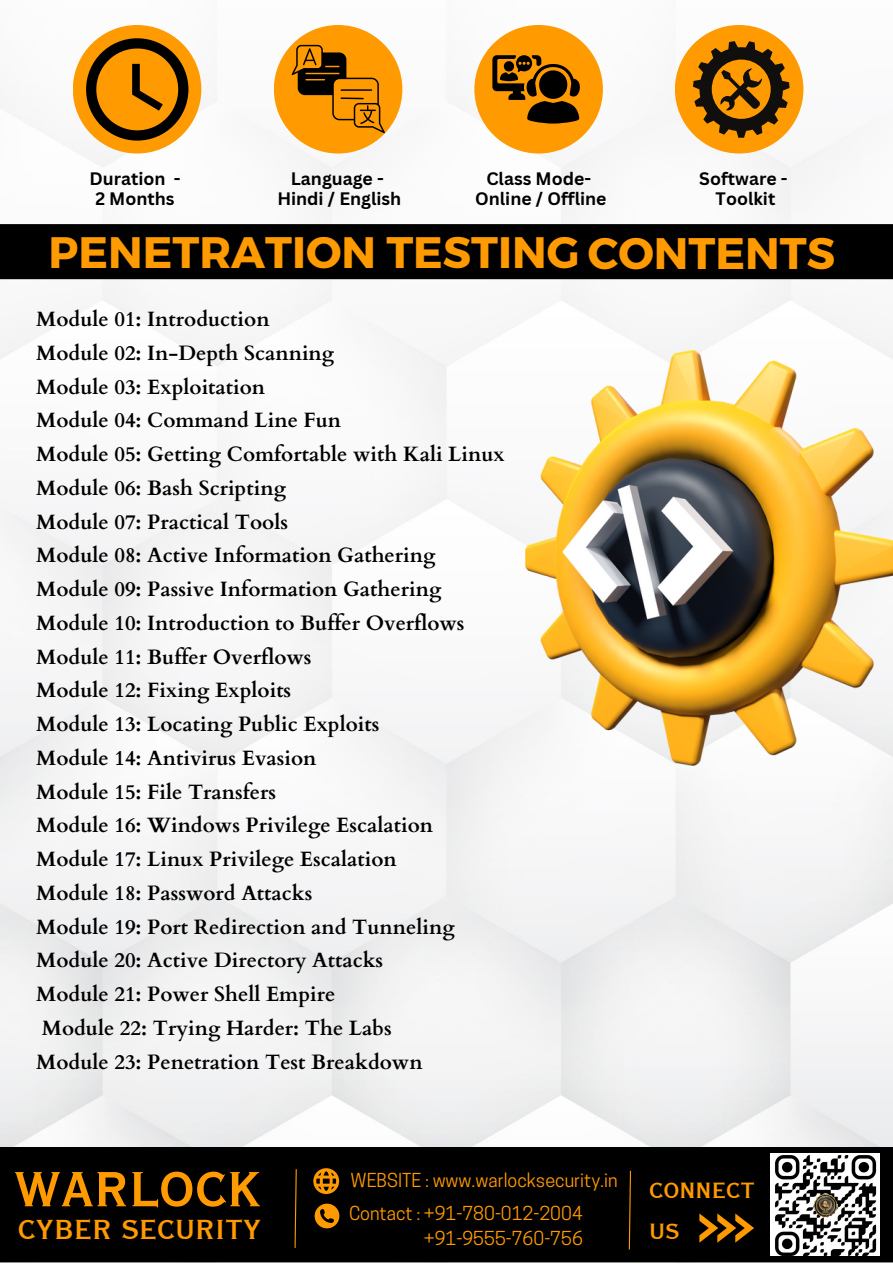
<style>
.page{position:relative;width:893px;height:1264px;background:#fff}
.page>*{position:absolute;margin:0;border:0;box-sizing:border-box;transform-origin:0 0}
.t1{font:65.1px "Copperplate Gothic LT Pro 30 BC";color:#ff9a00}
.t2{font:700 43.95px "Montserrat";color:#ff9a00}
.t3{font:36px "Copperplate Gothic LT Pro 30 BC";color:#ff9a00}
.t4{font:28.8px "Copperplate Gothic LT Pro 30 BC";color:#ff9a00}
.t5{font:700 20.7px "Cardo";color:#000}
.t6{font:18.15px "Cooper Hewitt";color:#ff9a00}
.t7{font:700 17.55px "Canva Sans";color:#000}
.s1{font-size:44.1px}
</style>
<div class="page">
<img style="left:0;top:25px;width:892px;height:1121px">
<div style="left:73px;top:25px;width:128px;height:128px;background:#ff9a00;border-radius:50%"></div>
<div style="left:274px;top:25px;width:128px;height:128px;background:#ff9a00;border-radius:50%"></div>
<div style="left:474px;top:25px;width:129px;height:128px;background:#ff9a00;border-radius:50%"></div>
<div style="left:674px;top:25px;width:129px;height:128px;background:#ff9a00;border-radius:50%"></div>
<svg style="left:86px;top:38px;width:102px;height:103px"></svg>
<svg style="left:291px;top:45px;width:94px;height:88px"></svg>
<svg style="left:492px;top:55px;width:88px;height:69px"></svg>
<svg style="left:693px;top:41px;width:96px;height:97px"></svg>
<div style="left:0;top:224px;width:892px;height:55px;background:#000"></div>
<div style="left:0;top:1146px;width:892px;height:116px;background:#000"></div>
<svg style="left:294px;top:1169px;width:3px;height:79px"></svg>
<svg style="left:628px;top:1170px;width:3px;height:80px"></svg>
<svg style="left:314px;top:1203px;width:25px;height:25px"></svg>
<svg style="left:313px;top:1168px;width:26px;height:25px"></svg>
<img style="left:770px;top:1153px;width:109px;height:102px">
<svg style="left:699px;top:1213px;width:55px;height:29px"></svg>
<img style="left:525px;top:350px;width:367px;height:415px">
<p class="t7" style="left:699px;top:167px;width:90px">Software -</p>
<p class="t7" style="left:715px;top:186px;width:61px">Toolkit</p>
<p class="t2" style="left:49px;top:224px;width:787px">PENETRATION TESTING <span class="s1">CONTENTS</span></p>
<p class="t7" style="left:89px;top:167px;width:93px">Duration -</p>
<p class="t7" style="left:95px;top:186px;width:81px">2 Months</p>
<p class="t7" style="left:486px;top:167px;width:106px">Class Mode-</p>
<p class="t7" style="left:475px;top:186px;width:133px">Online / Offline</p>
<p class="t7" style="left:291px;top:167px;width:94px">Language -</p>
<p class="t7" style="left:277px;top:186px;width:125px">Hindi / English</p>
<p class="t5" style="left:36px;top:306px;width:235px">Module 01: Introduction</p>
<p class="t5" style="left:36px;top:339px;width:299px">Module 02: In-Depth Scanning</p>
<p class="t5" style="left:36px;top:373px;width:230px">Module 03: Exploitation</p>
<p class="t5" style="left:36px;top:407px;width:306px">Module 04: Command Line Fun</p>
<p class="t5" style="left:36px;top:441px;width:470px">Module 05: Getting Comfortable with Kali Linux</p>
<p class="t5" style="left:36px;top:474px;width:251px">Module 06: Bash Scripting</p>
<p class="t5" style="left:36px;top:508px;width:253px">Module 07: Practical Tools</p>
<p class="t5" style="left:36px;top:542px;width:400px">Module 08: Active Information Gathering</p>
<p class="t5" style="left:36px;top:575px;width:406px">Module 09: Passive Information Gathering</p>
<p class="t5" style="left:36px;top:609px;width:430px">Module 10: Introduction to Buffer Overflows</p>
<p class="t5" style="left:36px;top:643px;width:277px">Module 11: Buffer Overflows</p>
<p class="t5" style="left:36px;top:677px;width:256px">Module 12: Fixing Exploits</p>
<p class="t5" style="left:36px;top:710px;width:345px">Module 13: Locating Public Exploits</p>
<p class="t5" style="left:36px;top:744px;width:282px">Module 14: Antivirus Evasion</p>
<p class="t5" style="left:36px;top:778px;width:241px">Module 15: File Transfers</p>
<p class="t5" style="left:36px;top:811px;width:398px">Module 16: Windows Privilege Escalation</p>
<p class="t5" style="left:36px;top:845px;width:362px">Module 17: Linux Privilege Escalation</p>
<p class="t5" style="left:36px;top:879px;width:278px">Module 18: Password Attacks</p>
<p class="t5" style="left:36px;top:913px;width:420px">Module 19: Port Redirection and Tunneling</p>
<p class="t5" style="left:36px;top:946px;width:348px">Module 20: Active Directory Attacks</p>
<p class="t5" style="left:36px;top:980px;width:300px">Module 21: Power Shell Empire</p>
<p class="t5" style="left:42px;top:1014px;width:351px">Module 22: Trying Harder: The Labs</p>
<p class="t5" style="left:36px;top:1047px;width:388px">Module 23: Penetration Test Breakdown</p>
<p class="t1" style="left:14px;top:1158px;width:247px">WARLOCK</p>
<p class="t3" style="left:18px;top:1212px;width:245px">CYBER SECURITY</p>
<p class="t6" style="left:350px;top:1173px;width:268px">WEBSITE : www.warlocksecurity.in</p>
<p class="t6" style="left:349px;top:1206px;width:235px">Contact : +91-780-012-2004</p>
<p class="t6" style="left:424px;top:1231px;width:160px">+91-9555-760-756</p>
<p class="t4" style="left:649px;top:1177px;width:107px">CONNECT</p>
<p class="t4" style="left:649px;top:1217px;width:32px">US</p>
</div>
